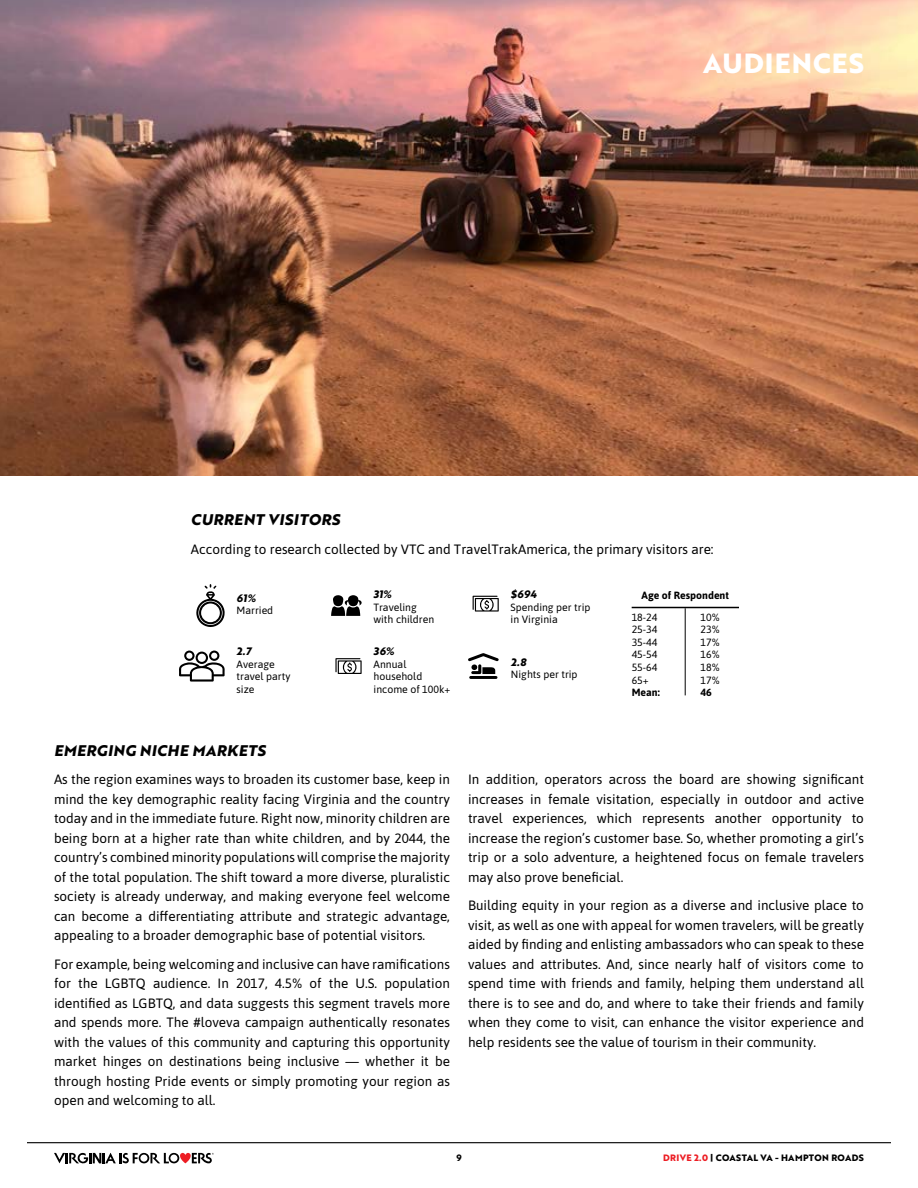
<style>
.page{position:relative;width:918px;height:1188px;background:#fff}
.page>*{position:absolute;margin:0;border:0;box-sizing:border-box;transform-origin:0 0}
.t1{font:700 27px "Brother 1816 Extra";letter-spacing:.04em;color:#fff}
.t2{font:15px "Brother 1816 Extra Bold Italic";letter-spacing:.04em;color:#000}
.t3{font:13.5px/19.5px "Asap";color:#000;text-align:justify}
.t4{font:10.5px/12.6px "Asap";color:#000}
.t5{font:700 10.5px "Asap";color:#000}
.t6{font:10.5px "Brother 1816 Extra Bold Italic";letter-spacing:.04em;color:#000}
.t7{font:700 9px "Brother 1816 Extra";letter-spacing:.04em;color:#000}
.s1{color:#ed1d24}
</style>
<div class="page">
<img style="left:0;top:0;width:918px;height:475px">
<svg style="left:468px;top:653px;width:31px;height:26px"></svg>
<svg style="left:331px;top:595px;width:31px;height:21px"></svg>
<svg style="left:335px;top:658px;width:27px;height:16px"></svg>
<svg style="left:473px;top:596px;width:26px;height:16px"></svg>
<svg style="left:179px;top:651px;width:46px;height:31px"></svg>
<svg style="left:196px;top:584px;width:29px;height:43px"></svg>
<hr style="left:632px;top:607px;width:107px;height:1px;background:#000">
<hr style="left:685px;top:608px;width:1px;height:87px;background:#000">
<hr style="left:27px;top:1142px;width:864px;height:1px;background:#000">
<svg style="left:54px;top:1153px;width:160px;height:10px"></svg>
<h1 class="t1" style="left:703px;top:43px;width:162px">AUDIENCES</h1>
<p class="t2" style="left:191px;top:508px;width:151px">CURRENT VISITORS</p>
<p class="t3" style="left:191px;top:539px;width:524px">According to research collected by VTC and TravelTrakAmerica, the primary visitors are:</p>
<p class="t6" style="left:237px;top:590px;width:21px">61%</p>
<p class="t4" style="left:237px;top:604px;width:38px">Married</p>
<p class="t6" style="left:237px;top:643px;width:16px">2.7</p>
<p class="t4" style="left:237px;top:657px;width:55px">Average travel party size</p>
<p class="t6" style="left:373px;top:586px;width:20px">31%</p>
<p class="t4" style="left:373px;top:600px;width:62px">Traveling with children</p>
<p class="t6" style="left:511px;top:586px;width:28px">$694</p>
<p class="t4" style="left:511px;top:600px;width:81px">Spending per trip in Virginia</p>
<p class="t6" style="left:374px;top:643px;width:22px">36%</p>
<p class="t4" style="left:374px;top:657px;width:78px">Annual household income of 100k+</p>
<p class="t6" style="left:511px;top:654px;width:17px">2.8</p>
<p class="t4" style="left:511px;top:668px;width:68px">Nights per trip</p>
<p class="t5" style="left:642px;top:588px;width:89px">Age of Respondent</p>
<p class="t4" style="left:632px;top:610px;width:27px;text-align:justify">18-24<br>25-34<br>35-44<br>45-54<br>55-64<br>65+</p>
<p class="t5" style="left:632px;top:685px;width:30px">Mean:</p>
<p class="t4" style="left:701px;top:610px;width:21px;text-align:justify">10% 23% 17% 16% 18% 17%</p>
<p class="t5" style="left:701px;top:685px;width:13px">46</p>
<p class="t2" style="left:54px;top:739px;width:213px">EMERGING NICHE MARKETS</p>
<p class="t3" style="left:54px;top:769px;width:398px">As the region examines ways to broaden its customer base, keep in mind the key demographic reality facing Virginia and the country today and in the immediate future. Right now, minority children are being born at a higher rate than white children, and by 2044, the country’s combined minority populations will comprise the majority of the total population. The shift toward a more diverse, pluralistic society is already underway, and making everyone feel welcome can become a differentiating attribute and strategic advantage, appealing to a broader demographic base of potential visitors.</p>
<p class="t3" style="left:54px;top:954px;width:398px">For example, being welcoming and inclusive can have ramifications for the LGBTQ audience. In 2017, 4.5% of the U.S. population identified as LGBTQ, and data suggests this segment travels more and spends more. The #loveva campaign authentically resonates with the values of this community and capturing this opportunity market hinges on destinations being inclusive — whether it be through hosting Pride events or simply promoting your region as open and welcoming to all.</p>
<p class="t3" style="left:468px;top:769px;width:398px">In addition, operators across the board are showing significant increases in female visitation, especially in outdoor and active travel experiences, which represents another opportunity to increase the region’s customer base. So, whether promoting a girl’s trip or a solo adventure, a heightened focus on female travelers may also prove beneficial.</p>
<p class="t3" style="left:468px;top:895px;width:398px">Building equity in your region as a diverse and inclusive place to visit, as well as one with appeal for women travelers, will be greatly aided by finding and enlisting ambassadors who can speak to these values and attributes. And, since nearly half of visitors come to spend time with friends and family, helping them understand all there is to see and do, and where to take their friends and family when they come to visit, can enhance the visitor experience and help residents see the value of tourism in their community.</p>
<p class="t7" style="left:456px;top:1151px;width:7px">9</p>
<p class="t7" style="left:663px;top:1151px;width:202px"><span class="s1">DRIVE 2.0</span> | COASTAL VA - HAMPTON ROADS</p>
</div>
